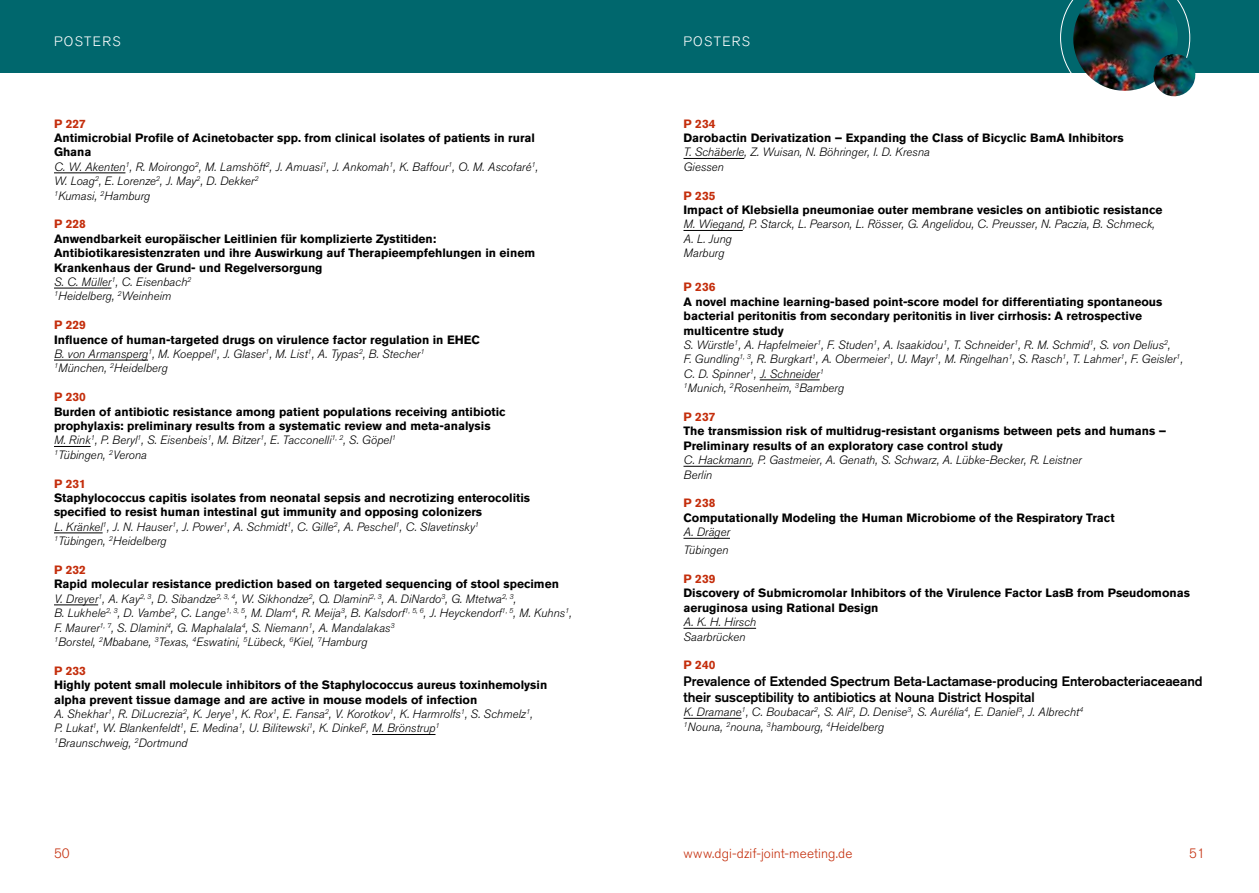
<style>
.page{position:relative;width:1259px;height:893px;background:#fff}
.page>*{position:absolute;margin:0;border:0;box-sizing:border-box;transform-origin:0 0}
.t1{font:700 13.5px/16.2px "Akzidenz Grotesk";color:#000}
.t2{font:300 13.5px "Akzidenz Grotesk BQ";letter-spacing:.005em;color:#c42e0c}
.t3{font:300 13.5px "Akzidenz Grotesk BQ";letter-spacing:.1em;color:#fff}
.t4{font:italic 300 12px/14.4px "Akzidenz Grotesk BQ";color:#000}
.t5{font:700 12px/14.4px "Akzidenz Grotesk BQ";color:#000}
.t6{font:700 12px "Akzidenz Grotesk BQ";color:#c42e0c}
.s1{font-weight:700;font-style:normal}
.s2{font-weight:300;font-style:italic}
</style>
<div class="page">
<div style="left:0;top:0;width:1259px;height:72px;background:#00676d"></div>
<svg style="left:1060px;top:10px;width:130px;height:63px"></svg>
<hr style="left:54px;top:172px;width:71px;height:1px;background:#000">
<hr style="left:54px;top:288px;width:57px;height:1px;background:#000">
<hr style="left:54px;top:360px;width:94px;height:1px;background:#000">
<hr style="left:54px;top:446px;width:37px;height:1px;background:#000">
<hr style="left:54px;top:532px;width:49px;height:1px;background:#000">
<hr style="left:54px;top:604px;width:44px;height:1px;background:#000">
<hr style="left:372px;top:734px;width:63px;height:1px;background:#000">
<hr style="left:683px;top:158px;width:61px;height:1px;background:#000">
<hr style="left:683px;top:230px;width:60px;height:1px;background:#000">
<hr style="left:759px;top:379px;width:60px;height:1px;background:#000">
<hr style="left:683px;top:466px;width:68px;height:1px;background:#000">
<hr style="left:683px;top:538px;width:47px;height:1px;background:#000">
<hr style="left:683px;top:628px;width:73px;height:1px;background:#000">
<hr style="left:683px;top:718px;width:58px;height:1px;background:#000">
<img style="left:1066px;top:0;width:119px;height:91px">
<img style="left:1150px;top:54px;width:48px;height:43px">
<p class="t3" style="left:54px;top:33px;width:68px">POSTERS</p>
<p class="t3" style="left:683px;top:33px;width:68px">POSTERS</p>
<p class="t6" style="left:54px;top:116px;width:33px">P 227</p>
<p class="t4" style="left:54px;top:131px;width:486px"><span class="s1">Antimicrobial Profile of Acinetobacter spp. from clinical isolates of patients in rural Ghana<br></span>C. W. Akenten<sup>1</sup>, R. Moirongo<sup>2</sup>, M. Lamshöft<sup>2</sup>, J. Amuasi<sup>1</sup>, J. Ankomah<sup>1</sup>, K. Baffour<sup>1</sup>, O. M. Ascofaré<sup>1</sup>, W. Loag<sup>2</sup>, E. Lorenze<sup>2</sup>, J. May<sup>2</sup>, D. Dekker<sup>2<br>1</sup>Kumasi, <sup>2</sup>Hamburg</p>
<p class="t6" style="left:54px;top:217px;width:33px">P 228</p>
<p class="t5" style="left:54px;top:231px;width:482px">Anwendbarkeit europäischer Leitlinien für komplizierte Zystitiden:<br>Antibiotikaresistenzraten und ihre Auswirkung auf Therapieempfehlungen in einem Krankenhaus der Grund- und Regelversorgung<br><span class="s2">S. C. Müller</span><sup>1</sup><span class="s2">, C. Eisenbach</span><sup>2<br>1</sup><span class="s2">Heidelberg,</span> <sup>2</sup><span class="s2">Weinheim</span></p>
<p class="t6" style="left:54px;top:318px;width:33px">P 229</p>
<p class="t4" style="left:54px;top:332px;width:427px"><span class="s1">Influence of human-targeted drugs on virulence factor regulation in EHEC<br></span>B. von Armansperg<sup>1</sup>, M. Koeppel<sup>1</sup>, J. Glaser<sup>1</sup>, M. List<sup>1</sup>, A. Typas<sup>2</sup>, B. Stecher<sup>1<br>1</sup>München, <sup>2</sup>Heidelberg</p>
<p class="t6" style="left:54px;top:390px;width:33px">P 230</p>
<p class="t5" style="left:54px;top:404px;width:453px">Burden of antibiotic resistance among patient populations receiving antibiotic prophylaxis: preliminary results from a systematic review and meta-analysis<br><span class="s2">M. Rink</span><sup>1</sup><span class="s2">, P. Beryl</span><sup>1</sup><span class="s2">, S. Eisenbeis</span><sup>1</sup><span class="s2">, M. Bitzer</span><sup>1</sup><span class="s2">, E. Tacconelli</span><sup>1,</sup> <sup>2</sup><span class="s2">, S. Göpel</span><sup>1<br>1</sup><span class="s2">Tübingen,</span> <sup>2</sup><span class="s2">Verona</span></p>
<p class="t6" style="left:54px;top:476px;width:33px">P 231</p>
<p class="t5" style="left:54px;top:491px;width:478px">Staphylococcus capitis isolates from neonatal sepsis and necrotizing enterocolitis specified to resist human intestinal gut immunity and opposing colonizers<br><span class="s2">L. Kränkel</span><sup>1</sup><span class="s2">, J. N. Hauser</span><sup>1</sup><span class="s2">, J. Power</span><sup>1</sup><span class="s2">, A. Schmidt</span><sup>1</sup><span class="s2">, C. Gille</span><sup>2</sup><span class="s2">, A. Peschel</span><sup>1</sup><span class="s2">, C. Slavetinsky</span><sup>1<br>1</sup><span class="s2">Tübingen,</span> <sup>2</sup><span class="s2">Heidelberg</span></p>
<p class="t6" style="left:54px;top:563px;width:33px">P 232</p>
<p class="t4" style="left:54px;top:577px;width:519px"><span class="s1">Rapid molecular resistance prediction based on targeted sequencing of stool specimen<br></span>V. Dreyer<sup>1</sup>, A. Kay<sup>2,</sup> <sup>3</sup>, D. Sibandze<sup>2,</sup> <sup>3,</sup> <sup>4</sup>, W. Sikhondze<sup>2</sup>, Q. Dlamini<sup>2,</sup> <sup>3</sup>, A. DiNardo<sup>3</sup>, G. Mtetwa<sup>2,</sup> <sup>3</sup>,<br>B. Lukhele<sup>2,</sup> <sup>3</sup>, D. Vambe<sup>2</sup>, C. Lange<sup>1,</sup> <sup>3,</sup> <sup>5</sup>, M. Dlam<sup>4</sup>, R. Meija<sup>3</sup>, B. Kalsdorf<sup>1,</sup> <sup>5,</sup> <sup>6</sup>, J. Heyckendorf<sup>1,</sup> <sup>5</sup>, M. Kuhns<sup>1</sup>, F. Maurer<sup>1,</sup> <sup>7</sup>, S. Dlamini<sup>4</sup>, G. Maphalala<sup>4</sup>, S. Niemann<sup>1</sup>, A. Mandalakas<sup>3<br>1</sup>Borstel, <sup>2</sup>Mbabane, <sup>3</sup>Texas, <sup>4</sup>Eswatini, <sup>5</sup>Lübeck, <sup>6</sup>Kiel, <sup>7</sup>Hamburg</p>
<p class="t6" style="left:54px;top:664px;width:33px">P 233</p>
<p class="t4" style="left:54px;top:678px;width:495px"><span class="s1">Highly potent small molecule inhibitors of the Staphylococcus aureus toxinhemolysin alpha prevent tissue damage and are active in mouse models of infection<br></span>A. Shekhar<sup>1</sup>, R. DiLucrezia<sup>2</sup>, K. Jerye<sup>1</sup>, K. Rox<sup>1</sup>, E. Fansa<sup>2</sup>, V. Korotkov<sup>1</sup>, K. Harmrolfs<sup>1</sup>, S. Schmelz<sup>1</sup>,<br>P. Lukat<sup>1</sup>, W. Blankenfeldt<sup>1</sup>, E. Medina<sup>1</sup>, U. Bilitewski<sup>1</sup>, K. Dinkel<sup>2</sup>, M. Brönstrup<sup>1<br>1</sup>Braunschweig, <sup>2</sup>Dortmund</p>
<p class="t6" style="left:683px;top:116px;width:33px">P 234</p>
<p class="t5" style="left:683px;top:131px;width:442px">Darobactin Derivatization – Expanding the Class of Bicyclic BamA Inhibitors</p>
<p class="t4" style="left:683px;top:145px;width:248px">T. Schäberle, Z. Wuisan, N. Böhringer, I. D. Kresna<br>Giessen</p>
<p class="t6" style="left:683px;top:188px;width:33px">P 235</p>
<p class="t5" style="left:683px;top:203px;width:480px">Impact of Klebsiella pneumoniae outer membrane vesicles on antibiotic resistance</p>
<p class="t4" style="left:683px;top:217px;width:473px">M. Wiegand, P. Starck, L. Pearson, L. Rösser, G. Angelidou, C. Preusser, N. Paczia, B. Schmeck,<br>A. L. Jung<br>Marburg</p>
<p class="t6" style="left:683px;top:280px;width:33px">P 236</p>
<p class="t4" style="left:683px;top:295px;width:501px"><span class="s1">A novel machine learning-based point-score model for differentiating spontaneous bacterial peritonitis from secondary peritonitis in liver cirrhosis: A retrospective multicentre study<br></span>S. Würstle<sup>1</sup>, A. Hapfelmeier<sup>1</sup>, F. Studen<sup>1</sup>, A. Isaakidou<sup>1</sup>, T. Schneider<sup>1</sup>, R. M. Schmid<sup>1</sup>, S. von Delius<sup>2</sup>,<br>F. Gundling<sup>1,</sup> <sup>3</sup>, R. Burgkart<sup>1</sup>, A. Obermeier<sup>1</sup>, U. Mayr<sup>1</sup>, M. Ringelhan<sup>1</sup>, S. Rasch<sup>1</sup>, T. Lahmer<sup>1</sup>, F. Geisler<sup>1</sup>, C. D. Spinner<sup>1</sup>, J. Schneider<sup>1<br>1</sup>Munich, <sup>2</sup>Rosenheim, <sup>3</sup>Bamberg</p>
<p class="t6" style="left:683px;top:410px;width:33px">P 237</p>
<p class="t5" style="left:683px;top:424px;width:484px">The transmission risk of multidrug-resistant organisms between pets and humans –<br>Preliminary results of an exploratory case control study</p>
<p class="t4" style="left:683px;top:453px;width:399px">C. Hackmann, P. Gastmeier, A. Genath, S. Schwarz, A. Lübke-Becker, R. Leistner<br>Berlin</p>
<p class="t6" style="left:683px;top:496px;width:33px">P 238</p>
<p class="t5" style="left:683px;top:510px;width:432px">Computationally Modeling the Human Microbiome of the Respiratory Tract</p>
<p class="t4" style="left:683px;top:523px;width:48px;line-height:18px">A. Dräger<br>Tübingen</p>
<p class="t6" style="left:683px;top:572px;width:33px">P 239</p>
<p class="t5" style="left:683px;top:586px;width:508px">Discovery of Submicromolar Inhibitors of the Virulence Factor LasB from Pseudomonas aeruginosa using Rational Design</p>
<p class="t4" style="left:683px;top:615px;width:74px">A. K. H. Hirsch<br>Saarbrücken</p>
<p class="t6" style="left:683px;top:658px;width:33px">P 240</p>
<p class="t1" style="left:683px;top:673px;width:520px">Prevalence of Extended Spectrum Beta-Lactamase-producing Enterobacteriaceaeand their susceptibility to antibiotics at Nouna District Hospital</p>
<p class="t4" style="left:683px;top:705px;width:401px">K. Dramane<sup>1</sup>, C. Boubacar<sup>2</sup>, S. Ali<sup>2</sup>, D. Denise<sup>3</sup>, S. Aurélia<sup>4</sup>, E. Daniel<sup>3</sup>, J. Albrecht<sup>4<br>1</sup>Nouna, <sup>2</sup>nouna, <sup>3</sup>hambourg, <sup>4</sup>Heidelberg</p>
<p class="t2" style="left:54px;top:846px;width:17px">50</p>
<p class="t2" style="left:683px;top:846px;width:170px">www.dgi-dzif-joint-meeting.de</p>
<p class="t2" style="left:1189px;top:846px;width:17px">51</p>
</div>
